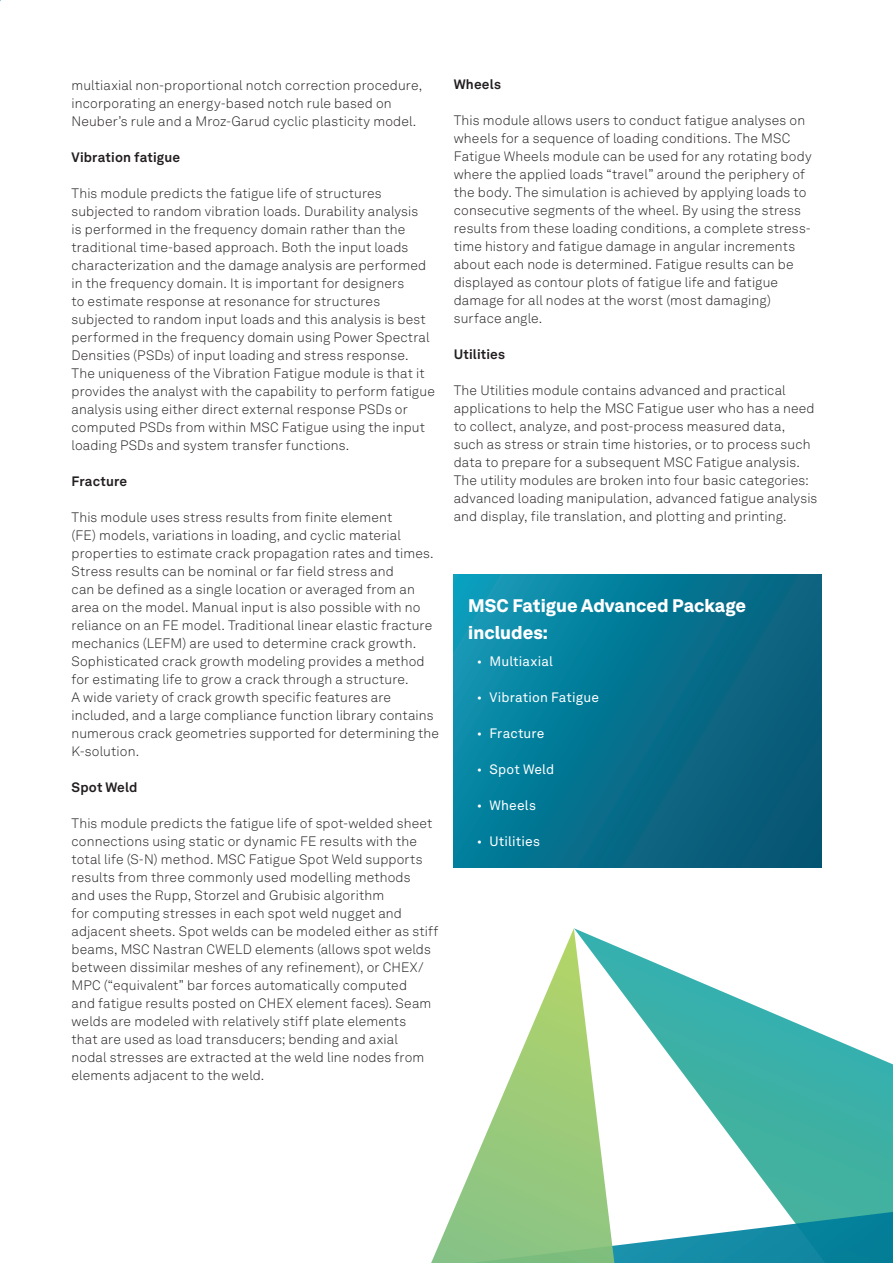
<style>
.page{position:relative;width:893px;height:1263px;background:#fff}
.page>*{position:absolute;margin:0;border:0;box-sizing:border-box;transform-origin:0 0}
.t1{font:900 18px/27px "Hexagon Akkurat";color:#fff}
.t2{font:300 13.5px/18px "Hexagon Akkurat";letter-spacing:.01em;color:#231f20}
.t3{font:13.5px "Hexagon Akkurat";letter-spacing:.01em;color:#fff}
.t4{font:700 13.5px "Hexagon Akkurat";letter-spacing:.01em;color:#231f20}
.s1{font-weight:300}
</style>
<div class="page">
<svg style="left:728px;top:994px;width:165px;height:185px"></svg>
<svg style="left:728px;top:1179px;width:165px;height:84px"></svg>
<svg style="left:431px;top:928px;width:297px;height:335px"></svg>
<svg style="left:454px;top:574px;width:367px;height:293px;background:#07728f"></svg>
<p class="t2" style="left:72px;top:75px;width:352px">multiaxial non-proportional notch correction procedure, incorporating an energy-based notch rule based on<br>Neuber’s rule and a Mroz-Garud cyclic plasticity model.</p>
<p class="t4" style="left:72px;top:146px;width:110px">Vibration fatigue</p>
<p class="t2" style="left:72px;top:183px;width:365px">This module predicts the fatigue life of structures subjected to random vibration loads. Durability analysis<br>is performed in the frequency domain rather than the traditional time-based approach. Both the input loads characterization and the damage analysis are performed in the frequency domain. It is important for designers<br>to estimate response at resonance for structures subjected to random input loads and this analysis is best performed in the frequency domain using Power Spectral Densities (PSDs) of input loading and stress response.<br>The uniqueness of the Vibration Fatigue module is that it provides the analyst with the capability to perform fatigue analysis using either direct external response PSDs or computed PSDs from within MSC Fatigue using the input loading PSDs and system transfer functions.</p>
<p class="t4" style="left:72px;top:470px;width:57px">Fracture</p>
<p class="t2" style="left:72px;top:507px;width:369px">This module uses stress results from finite element<br>(FE) models, variations in loading, and cyclic material properties to estimate crack propagation rates and times.<br>Stress results can be nominal or far field stress and<br>can be defined as a single location or averaged from an area on the model. Manual input is also possible with no reliance on an FE model. Traditional linear elastic fracture mechanics (LEFM) are used to determine crack growth.<br>Sophisticated crack growth modeling provides a method for estimating life to grow a crack through a structure.<br>A wide variety of crack growth specific features are included, and a large compliance function library contains numerous crack geometries supported for determining the K-solution.</p>
<p class="t4" style="left:72px;top:776px;width:67px">Spot Weld</p>
<p class="t2" style="left:72px;top:813px;width:368px">This module predicts the fatigue life of spot-welded sheet connections using static or dynamic FE results with the total life (S-N) method. MSC Fatigue Spot Weld supports results from three commonly used modelling methods<br>and uses the Rupp, Storzel and Grubisic algorithm<br>for computing stresses in each spot weld nugget and adjacent sheets. Spot welds can be modeled either as stiff beams, MSC Nastran CWELD elements (allows spot welds between dissimilar meshes of any refinement), or CHEX/ MPC (“equivalent” bar forces automatically computed<br>and fatigue results posted on CHEX element faces). Seam welds are modeled with relatively stiff plate elements<br>that are used as load transducers; bending and axial<br>nodal stresses are extracted at the weld line nodes from elements adjacent to the weld.</p>
<p class="t4" style="left:454px;top:74px;width:49px">Wheels</p>
<p class="t2" style="left:454px;top:111px;width:359px">This module allows users to conduct fatigue analyses on wheels for a sequence of loading conditions. The MSC Fatigue Wheels module can be used for any rotating body where the applied loads “travel” around the periphery of the body. The simulation is achieved by applying loads to consecutive segments of the wheel. By using the stress results from these loading conditions, a complete stress&shy;time history and fatigue damage in angular increments about each node is determined. Fatigue results can be displayed as contour plots of fatigue life and fatigue damage for all nodes at the worst (most damaging) surface angle.</p>
<p class="t4" style="left:454px;top:344px;width:53px">Utilities</p>
<p class="t2" style="left:454px;top:381px;width:365px">The Utilities module contains advanced and practical applications to help the MSC Fatigue user who has a need to collect, analyze, and post-process measured data, such as stress or strain time histories, or to process such data to prepare for a subsequent MSC Fatigue analysis.<br>The utility modules are broken into four basic categories: advanced loading manipulation, advanced fatigue analysis and display, file translation, and plotting and printing.</p>
<h1 class="t1" style="left:468px;top:590px;width:279px">MSC Fatigue Advanced Package includes:</h1>
<p class="t3" style="left:477px;top:651px;width:77px"><span class="s1">•</span> Multiaxial</p>
<p class="t3" style="left:477px;top:687px;width:124px"><span class="s1">•</span> Vibration Fatigue</p>
<p class="t3" style="left:477px;top:723px;width:69px"><span class="s1">•</span> Fracture</p>
<p class="t3" style="left:477px;top:759px;width:79px"><span class="s1">•</span> Spot Weld</p>
<p class="t3" style="left:477px;top:795px;width:61px"><span class="s1">•</span> Wheels</p>
<p class="t3" style="left:477px;top:831px;width:65px"><span class="s1">•</span> Utilities</p>
</div>
